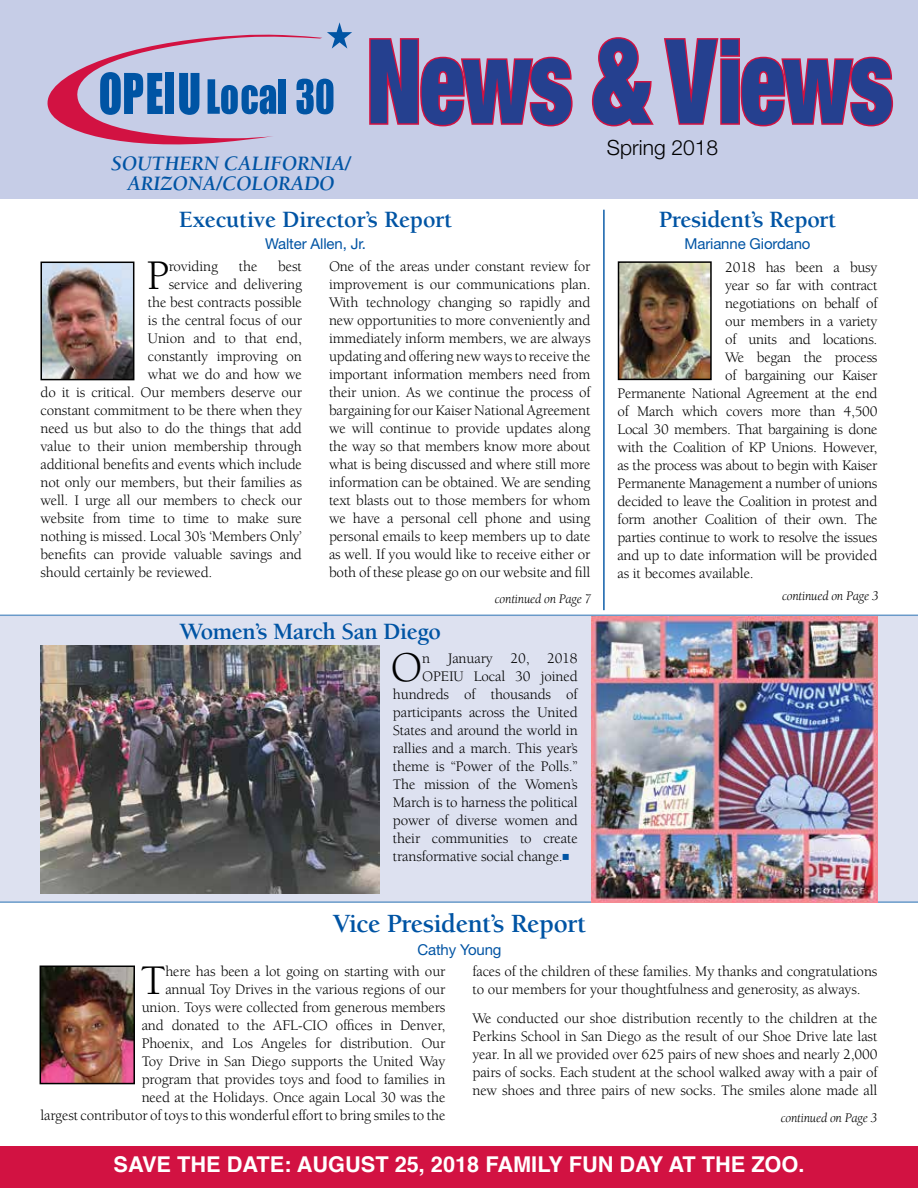
<style>
.page{position:relative;width:918px;height:1188px;background:#fff}
.page>*{position:absolute;margin:0;border:0;box-sizing:border-box;transform-origin:0 0}
.t1{font:900 condensed 117.15px "Helvetica Neue LT Std";letter-spacing:-.02em;color:#25408f;scale:.79 1}
.t2{font:43.35px "Berkeley Std";color:#000}
.t3{font:700 27px "Berkeley";letter-spacing:-.02em;color:#0054a4}
.t4{font:700 24px "Berkeley";letter-spacing:-.02em;color:#0054a4}
.t5{font:700 21.75px "Helvetica";color:#fff}
.t6{font:italic 700 21px/19.5px "Berkeley Std";color:#0054a4;text-align:center}
.t7{font:300 21px "Helvetica Neue LT Std";color:#000}
.t8{font:15px/18px "Berkeley Std";letter-spacing:-.01em;color:#000;text-align:justify}
.t9{font:15px "Helvetica Neue LT Std";letter-spacing:-.01em;color:#0054a4}
.t10{font:italic 13.5px "Berkeley";letter-spacing:-.02em;color:#000}
.s1{font-family:"Universal Newswith Comm Pi";font-size:12px;color:#0054a4}
</style>
<div class="page">
<div style="left:0;top:615px;width:918px;height:288px;background:#dde1f0"></div>
<div style="left:0;top:0;width:918px;height:199px;background:#c6cde7"></div>
<svg style="left:47px;top:22px;width:305px;height:123px"></svg>
<svg style="left:369px;top:38px;width:204px;height:89px"></svg>
<svg style="left:591px;top:37px;width:63px;height:90px"></svg>
<svg style="left:664px;top:38px;width:230px;height:89px"></svg>
<img style="left:43px;top:265px;width:88px;height:112px">
<div style="left:40px;top:262px;width:94px;height:118px;border:2px solid #000"></div>
<hr style="left:603px;top:210px;width:2px;height:400px;background:#0054a4">
<div style="left:0;top:1147px;width:918px;height:41px;background:#d21242"></div>
<img style="left:43px;top:969px;width:89px;height:112px">
<div style="left:40px;top:966px;width:95px;height:118px;border:2px solid #000"></div>
<img style="left:621px;top:264px;width:88px;height:113px">
<div style="left:618px;top:261px;width:94px;height:119px;border:2px solid #000"></div>
<img style="left:40px;top:646px;width:339px;height:247px">
<img style="left:591px;top:616px;width:286px;height:286px">
<h3 class="t6" style="left:111px;top:154px;width:241px">SOUTHERN CALIFORNIA/<br>ARIZONA/COLORADO</h3>
<h1 class="t1" style="left:367px;top:9px;width:668px">News &amp; Views</h1>
<h3 class="t7" style="left:607px;top:135px;width:113px">Spring 2018</h3>
<h3 class="t4" style="left:179px;top:206px;width:275px">Executive Director’s Report</h3>
<p class="t9" style="left:265px;top:235px;width:102px">Walter Allen, Jr.</p>
<h2 class="t2" style="left:147px;top:252px;width:24px">P</h2>
<p class="t8" style="left:169px;top:258px;width:51px">roviding</p>
<p class="t8" style="left:239px;top:258px;width:20px">the</p>
<p class="t8" style="left:278px;top:258px;width:25px">best</p>
<p class="t8" style="left:169px;top:276px;width:135px">service and delivering</p>
<p class="t8" style="left:148px;top:294px;width:156px">the best contracts possible</p>
<p class="t8" style="left:148px;top:312px;width:156px">is the central focus of our</p>
<p class="t8" style="left:148px;top:330px;width:156px">Union and to that end,</p>
<p class="t8" style="left:148px;top:348px;width:156px">constantly improving on</p>
<p class="t8" style="left:148px;top:366px;width:156px">what we do and how we</p>
<p class="t8" style="left:40px;top:384px;width:263px">do it is critical. Our members deserve our</p>
<p class="t8" style="left:40px;top:402px;width:263px">constant commitment to be there when they</p>
<p class="t8" style="left:40px;top:420px;width:263px">need us but also to do the things that add</p>
<p class="t8" style="left:40px;top:438px;width:263px">value to their union membership through</p>
<p class="t8" style="left:40px;top:456px;width:263px">additional benefits and events which include</p>
<p class="t8" style="left:40px;top:474px;width:263px">not only our members, but their families as</p>
<p class="t8" style="left:40px;top:492px;width:263px">well. I urge all our members to check our</p>
<p class="t8" style="left:40px;top:510px;width:263px">website from time to time to make sure</p>
<p class="t8" style="left:40px;top:528px;width:263px">nothing is missed. Local 30’s ‘Members Only’</p>
<p class="t8" style="left:40px;top:546px;width:263px">benefits can provide valuable savings and</p>
<p class="t8" style="left:40px;top:564px;width:174px">should certainly be reviewed.</p>
<p class="t8" style="left:329px;top:258px;width:263px">One of the areas under constant review for improvement is our communications plan.<br>With technology changing so rapidly and new opportunities to more conveniently and immediately inform members, we are always updating and offering new ways to receive the important information members need from their union. As we continue the process of bargaining for our Kaiser National Agreement we will continue to provide updates along the way so that members know more about what is being discussed and where still more information can be obtained. We are sending text blasts out to those members for whom we have a personal cell phone and using personal emails to keep members up to date as well. If you would like to receive either or both of these please go on our website and fill</p>
<h3 class="t4" style="left:659px;top:206px;width:179px">President’s Report</h3>
<p class="t9" style="left:685px;top:235px;width:127px">Marianne Giordano</p>
<p class="t8" style="left:725px;top:259px;width:154px">2018 has been a busy</p>
<p class="t8" style="left:725px;top:277px;width:154px">year so far with contract</p>
<p class="t8" style="left:725px;top:295px;width:154px">negotiations on behalf of</p>
<p class="t8" style="left:725px;top:313px;width:154px">our members in a variety</p>
<p class="t8" style="left:725px;top:331px;width:154px">of units and locations.</p>
<p class="t8" style="left:725px;top:349px;width:154px">We began the process</p>
<p class="t8" style="left:725px;top:367px;width:154px">of bargaining our Kaiser</p>
<p class="t8" style="left:618px;top:385px;width:261px">Permanente National Agreement at the end</p>
<p class="t8" style="left:618px;top:403px;width:261px">of March which covers more than 4,500</p>
<p class="t8" style="left:618px;top:421px;width:261px">Local 30 members. That bargaining is done</p>
<p class="t8" style="left:618px;top:439px;width:261px">with the Coalition of KP Unions. However,</p>
<p class="t8" style="left:618px;top:457px;width:261px">as the process was about to begin with Kaiser</p>
<p class="t8" style="left:618px;top:475px;width:261px">Permanente Management a number of unions</p>
<p class="t8" style="left:618px;top:493px;width:261px">decided to leave the Coalition in protest and</p>
<p class="t8" style="left:618px;top:511px;width:261px">form another Coalition of their own. The</p>
<p class="t8" style="left:618px;top:529px;width:261px">parties continue to work to resolve the issues</p>
<p class="t8" style="left:618px;top:547px;width:261px">and up to date information will be provided</p>
<p class="t8" style="left:618px;top:565px;width:138px">as it becomes available.</p>
<h3 class="t4" style="left:180px;top:619px;width:263px">Women’s March San Diego</h3>
<p class="t10" style="left:495px;top:592px;width:98px">continued on Page 7</p>
<p class="t10" style="left:782px;top:589px;width:98px">continued on Page 3</p>
<h2 class="t2" style="left:391px;top:644px;width:34px">O</h2>
<p class="t8" style="left:422px;top:649px;width:157px">n January 20, 2018</p>
<p class="t8" style="left:422px;top:667px;width:157px">OPEIU Local 30 joined</p>
<p class="t8" style="left:393px;top:685px;width:186px">hundreds of thousands of</p>
<p class="t8" style="left:393px;top:703px;width:186px">participants across the United</p>
<p class="t8" style="left:393px;top:721px;width:186px">States and around the world in</p>
<p class="t8" style="left:393px;top:739px;width:186px">rallies and a march. This year’s</p>
<p class="t8" style="left:393px;top:757px;width:186px">theme is “Power of the Polls.”</p>
<p class="t8" style="left:393px;top:775px;width:186px">The mission of the Women’s</p>
<p class="t8" style="left:393px;top:793px;width:186px">March is to harness the political</p>
<p class="t8" style="left:393px;top:811px;width:186px">power of diverse women and</p>
<p class="t8" style="left:393px;top:829px;width:186px">their communities to create</p>
<p class="t8" style="left:393px;top:847px;width:178px">transformative social change.<span class="s1">n</span></p>
<h3 class="t3" style="left:333px;top:909px;width:255px">Vice President’s Report</h3>
<p class="t9" style="left:418px;top:941px;width:86px">Cathy Young</p>
<p class="t8" style="left:40px;top:963px;width:407px;text-align:right">here has been a lot going on starting with our<br>annual Toy Drives in the various regions of our<br>union. Toys were collected from generous members<br>and donated to the AFL-CIO offices in Denver,<br>Phoenix, and Los Angeles for distribution. Our<br>Toy Drive in San Diego supports the United Way<br>program that provides toys and food to families in<br>need at the Holidays. Once again Local 30 was the<br>largest contributor of toys to this wonderful effort to bring smiles to the</p>
<p class="t8" style="left:472px;top:963px;width:406px">faces of the children of these families. My thanks and congratulations to our members for your thoughtfulness and generosity, as always.</p>
<h2 class="t2" style="left:141px;top:957px;width:26px">T</h2>
<p class="t8" style="left:472px;top:1009px;width:407px">We conducted our shoe distribution recently to the children at the Perkins School in San Diego as the result of our Shoe Drive late last year. In all we provided over 625 pairs of new shoes and nearly 2,000 pairs of socks. Each student at the school walked away with a pair of new shoes and three pairs of new socks. The smiles alone made all</p>
<p class="t10" style="left:781px;top:1111px;width:98px">continued on Page 3</p>
<h3 class="t5" style="left:114px;top:1147px;width:693px">SAVE THE DATE: AUGUST 25, 2018 FAMILY FUN DAY AT THE ZOO.</h3>
</div>
